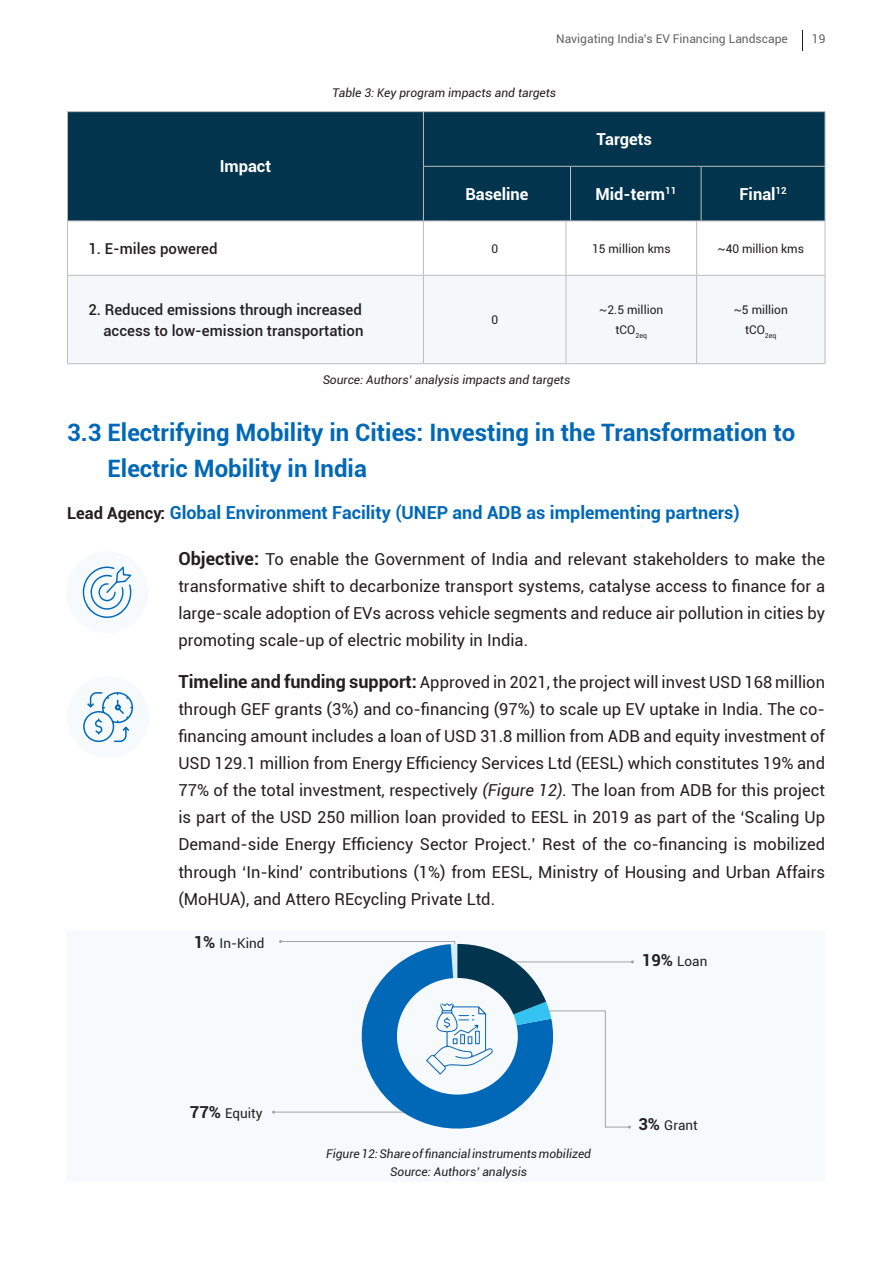
<style>
.page{position:relative;width:893px;height:1263px;background:#fff}
.page>*{position:absolute;margin:0;border:0;box-sizing:border-box;transform-origin:0 0}
.t1{font:700 24px/36px "Roboto";color:#0168b7}
.t2{font:700 18px "Roboto";color:#0168b7}
.t3{font:16.5px/27px "Roboto";color:#231f20;text-align:justify}
.Body_Copy_Text{font:700 16.5px "Roboto";color:#fff}
.Body_Copy_Text-2{font:500 15px/21px "Roboto";color:#231f20;text-align:right}
.Body_Copy_Text-3{font:13.5px "Roboto";color:#231f20}
.Body_Copy_Text-4{font:italic 12px "Roboto";color:#231f20}
.Body_Copy_Text-5{font:12px/19.5px "Roboto";color:#231f20;text-align:center}
.t4{font:12px "Roboto";color:#636366}
.s1{font-size:16.5px;color:#231f20}
.s2{font-weight:700;font-size:18px}
.s3{font-style:italic}
.s4{font-weight:700;font-size:16.5px}
</style>
<div class="page">
<div style="left:67px;top:930px;width:758px;height:252px;background:#f6fafc"></div>
<div style="left:67px;top:676px;width:82px;height:82px;background:#f6fafc;border-radius:50%"></div>
<div style="left:66px;top:551px;width:82px;height:82px;background:#f6fafc;border-radius:50%"></div>
<div style="left:68px;top:112px;width:757px;height:109px;background:#02344d"></div>
<div style="left:68px;top:276px;width:757px;height:87px;background:#f4f8fb"></div>
<hr style="left:825px;top:221px;width:1px;height:54px;background:#bebdbd">
<hr style="left:67px;top:276px;width:1px;height:87px;background:#bebdbd">
<hr style="left:423px;top:276px;width:1px;height:87px;background:#bebdbd">
<hr style="left:566px;top:276px;width:1px;height:87px;background:#bebdbd">
<hr style="left:696px;top:276px;width:1px;height:87px;background:#bebdbd">
<hr style="left:825px;top:276px;width:1px;height:87px;background:#bebdbd">
<hr style="left:67px;top:363px;width:356px;height:1px;background:#bebdbd">
<hr style="left:423px;top:363px;width:143px;height:1px;background:#bebdbd">
<hr style="left:570px;top:363px;width:127px;height:1px;background:#bebdbd">
<hr style="left:701px;top:363px;width:124px;height:1px;background:#bebdbd">
<hr style="left:67px;top:111px;width:356px;height:1px;background:#bebdbd">
<hr style="left:67px;top:112px;width:1px;height:54px;background:#bebdbd">
<hr style="left:67px;top:166px;width:1px;height:55px;background:#bebdbd">
<hr style="left:423px;top:111px;width:143px;height:1px;background:#bebdbd">
<hr style="left:423px;top:112px;width:1px;height:54px;background:#bebdbd">
<hr style="left:570px;top:111px;width:127px;height:1px;background:#bebdbd">
<hr style="left:701px;top:111px;width:124px;height:1px;background:#bebdbd">
<hr style="left:825px;top:112px;width:1px;height:54px;background:#bebdbd">
<hr style="left:423px;top:166px;width:143px;height:1px;background:#bebdbd">
<hr style="left:423px;top:167px;width:1px;height:54px;background:#bebdbd">
<hr style="left:570px;top:166px;width:127px;height:1px;background:#bebdbd">
<hr style="left:570px;top:167px;width:1px;height:54px;background:#bebdbd">
<hr style="left:701px;top:166px;width:124px;height:1px;background:#bebdbd">
<hr style="left:701px;top:167px;width:1px;height:54px;background:#bebdbd">
<hr style="left:825px;top:167px;width:1px;height:54px;background:#bebdbd">
<svg style="left:67px;top:221px;width:758px;height:55px"></svg>
<hr style="left:701px;top:221px;width:124px;height:1px;background:#bebdbd">
<svg style="left:83px;top:566px;width:48px;height:52px"></svg>
<svg style="left:83px;top:692px;width:51px;height:51px"></svg>
<svg style="left:272px;top:940px;width:362px;height:189px"></svg>
<svg style="left:802px;top:30px;width:1px;height:21px"></svg>
<p class="t4" style="left:556px;top:31px;width:233px">Navigating India’s EV Financing Landscape</p>
<p class="t4" style="left:812px;top:31px;width:15px">19</p>
<p class="Body_Copy_Text" style="left:220px;top:155px;width:53px">Impact</p>
<p class="Body_Copy_Text-4" style="left:332px;top:84px;width:225px">Table 3: Key program impacts and targets</p>
<p class="Body_Copy_Text" style="left:596px;top:128px;width:57px">Targets</p>
<p class="Body_Copy_Text" style="left:465px;top:182px;width:65px">Baseline</p>
<p class="Body_Copy_Text" style="left:595px;top:182px;width:82px">Mid-term<sup>11</sup></p>
<p class="Body_Copy_Text" style="left:739px;top:182px;width:49px">Final<sup>12</sup></p>
<p class="Body_Copy_Text-2" style="left:88px;top:237px;width:131px">1. E-miles powered</p>
<p class="Body_Copy_Text-5" style="left:491px;top:238px;width:8px">0</p>
<p class="Body_Copy_Text-5" style="left:592px;top:238px;width:80px">15 million kms</p>
<p class="Body_Copy_Text-5" style="left:718px;top:238px;width:88px">~40 million kms</p>
<p class="Body_Copy_Text-2" style="left:88px;top:298px;width:277px">2. Reduced emissions through increased access to low-emission transportation</p>
<p class="Body_Copy_Text-5" style="left:491px;top:310px;width:8px">0</p>
<p class="Body_Copy_Text-5" style="left:599px;top:300px;width:66px">~2.5 million tCO<sub>2eq</sub></p>
<p class="Body_Copy_Text-5" style="left:734px;top:300px;width:56px">~5 million tCO<sub>2eq</sub></p>
<p class="Body_Copy_Text-4" style="left:323px;top:371px;width:249px">Source: Authors’ analysis impacts and targets</p>
<h2 class="t1" style="left:108px;top:413px;width:689px;text-indent:-40px">3.3 Electrifying Mobility in Cities: Investing in the Transformation to<br>Electric Mobility in India</h2>
<h3 class="t2" style="left:67px;top:500px;width:674px"><span class="s1">Lead Agency:</span> Global Environment Facility (UNEP and ADB as implementing partners)</h3>
<h3 class="t3" style="left:178px;top:545px;width:648px"><span class="s2">Objective:</span> To enable the Government of India and relevant stakeholders to make the transformative shift to decarbonize transport systems, catalyse access to finance for a large-scale adoption of EVs across vehicle segments and reduce air pollution in cities by promoting scale-up of electric mobility in India.</h3>
<h3 class="t3" style="left:178px;top:668px;width:648px"><span class="s2">Timeline and funding support:</span> Approved in 2021, the project will invest USD 168 million through GEF grants (3%) and co-financing (97%) to scale up EV uptake in India. The co&shy;financing amount includes a loan of USD 31.8 million from ADB and equity investment of USD 129.1 million from Energy Efficiency Services Ltd (EESL) which constitutes 19% and 77% of the total investment, respectively <span class="s3">(Figure 12).</span> The loan from ADB for this project is part of the USD 250 million loan provided to EESL in 2019 as part of the ‘Scaling Up Demand-side Energy Efficiency Sector Project.’ Rest of the co-financing is mobilized through ‘In-kind’ contributions (1%) from EESL, Ministry of Housing and Urban Affairs (MoHUA), and Attero REcycling Private Ltd.</h3>
<p class="Body_Copy_Text-3" style="left:194px;top:934px;width:72px"><span class="s4">1%</span> In-Kind</p>
<p class="Body_Copy_Text-3" style="left:190px;top:1103px;width:74px"><span class="s4">77%</span> Equity</p>
<p class="Body_Copy_Text-3" style="left:642px;top:952px;width:67px"><span class="s4">19%</span> Loan</p>
<p class="Body_Copy_Text-4" style="left:326px;top:1145px;width:266px">Figure 12: Share of financial instruments mobilized</p>
<p class="Body_Copy_Text-4" style="left:390px;top:1163px;width:138px">Source: Authors’ analysis</p>
<p class="Body_Copy_Text-3" style="left:638px;top:1115px;width:61px"><span class="s4">3%</span> Grant</p>
</div>
